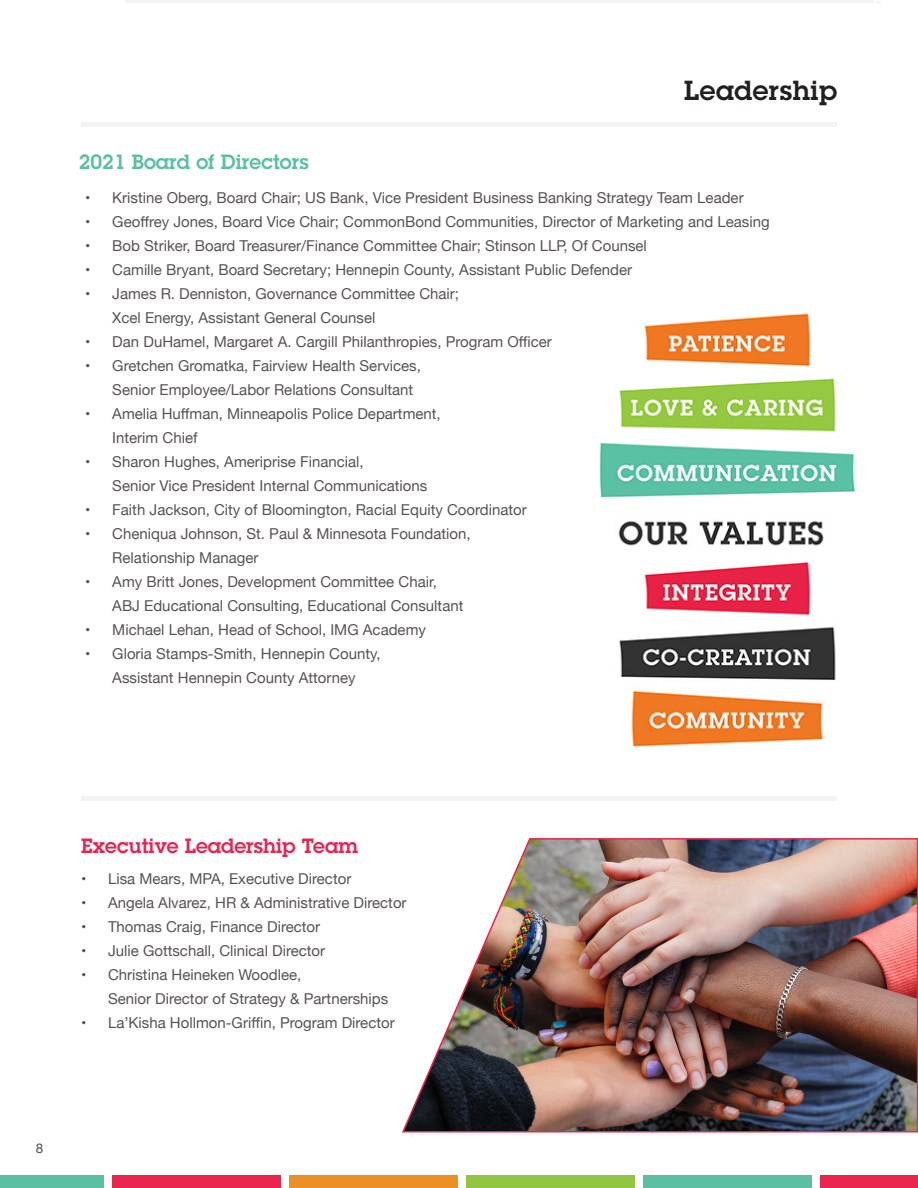
<style>
.page{position:relative;width:918px;height:1188px;background:#fff}
.page>*{position:absolute;margin:0;border:0;box-sizing:border-box;transform-origin:0 0}
.t1{font:600 27px "Lubalin Graph Std";letter-spacing:.02em;color:#231f20}
.h3{font:600 20.25px "Lubalin Graph Std";color:#e9244f}
.h3-2{font:600 20.25px "Lubalin Graph Std";color:#5abfa3}
.t2{font:15px/24px "Helvetica Neue";color:#575353}
.t3{font:13.5px "Helvetica Neue";color:#575353}
</style>
<div class="page">
<div style="left:112px;top:1175px;width:169px;height:13px;background:#e9244f"></div>
<div style="left:0;top:1175px;width:104px;height:13px;background:#5abfa3"></div>
<div style="left:289px;top:1175px;width:169px;height:13px;background:#ec8f24"></div>
<div style="left:467px;top:1175px;width:168px;height:13px;background:#93c640"></div>
<div style="left:644px;top:1175px;width:168px;height:13px;background:#5abfa3"></div>
<div style="left:821px;top:1175px;width:97px;height:13px;background:#e9244f"></div>
<hr style="left:125px;top:0;width:756px;height:2px;background:#f2f3f4">
<div style="left:81px;top:122px;width:756px;height:5px;background:#f2f3f4"></div>
<img style="left:402px;top:838px;width:516px;height:295px">
<div style="left:81px;top:796px;width:756px;height:5px;background:#f2f3f4"></div>
<img style="left:599px;top:313px;width:257px;height:434px">
<p class="h3-2" style="left:79px;top:148px;width:231px">2021 Board of Directors</p>
<p class="t1" style="left:684px;top:73px;width:154px">Leadership</p>
<p class="t2" style="left:85px;top:187px;width:660px">• Kristine Oberg, Board Chair; US Bank, Vice President Business Banking Strategy Team Leader</p>
<p class="t2" style="left:85px;top:211px;width:686px">• Geoffrey Jones, Board Vice Chair; CommonBond Communities, Director of Marketing and Leasing</p>
<p class="t2" style="left:85px;top:235px;width:563px">• Bob Striker, Board Treasurer/Finance Committee Chair; Stinson LLP, Of Counsel</p>
<p class="t2" style="left:85px;top:259px;width:548px">• Camille Bryant, Board Secretary; Hennepin County, Assistant Public Defender</p>
<p class="t2" style="left:112px;top:283px;width:348px;text-indent:-27px">• James R. Denniston, Governance Committee Chair;<br>Xcel Energy, Assistant General Counsel</p>
<p class="t2" style="left:85px;top:331px;width:468px">• Dan DuHamel, Margaret A. Cargill Philanthropies, Program Officer</p>
<p class="t2" style="left:112px;top:355px;width:310px;text-indent:-27px">• Gretchen Gromatka, Fairview Health Services,<br>Senior Employee/Labor Relations Consultant</p>
<p class="t2" style="left:112px;top:403px;width:330px;text-indent:-27px">• Amelia Huffman, Minneapolis Police Department,<br>Interim Chief</p>
<p class="t2" style="left:112px;top:451px;width:317px;text-indent:-27px">• Sharon Hughes, Ameriprise Financial,<br>Senior Vice President Internal Communications</p>
<p class="t2" style="left:85px;top:499px;width:443px">• Faith Jackson, City of Bloomington, Racial Equity Coordinator</p>
<p class="t2" style="left:112px;top:523px;width:360px;text-indent:-27px">• Cheniqua Johnson, St. Paul &amp; Minnesota Foundation,<br>Relationship Manager</p>
<p class="t2" style="left:112px;top:571px;width:353px;text-indent:-27px">• Amy Britt Jones, Development Committee Chair,<br>ABJ Educational Consulting, Educational Consultant</p>
<p class="t2" style="left:85px;top:619px;width:342px">• Michael Lehan, Head of School, IMG Academy</p>
<p class="t2" style="left:85px;top:643px;width:297px;text-align:center">• Gloria Stamps-Smith, Hennepin County,<br>Assistant Hennepin County Attorney</p>
<p class="h3" style="left:81px;top:833px;width:279px">Executive Leadership Team</p>
<p class="t2" style="left:81px;top:867px;width:272px">• Lisa Mears, MPA, Executive Director</p>
<p class="t2" style="left:81px;top:891px;width:327px">• Angela Alvarez, HR &amp; Administrative Director</p>
<p class="t2" style="left:81px;top:915px;width:241px">• Thomas Craig, Finance Director</p>
<p class="t2" style="left:81px;top:939px;width:246px">• Julie Gottschall, Clinical Director</p>
<p class="t2" style="left:108px;top:963px;width:282px;text-indent:-27px">• Christina Heineken Woodlee,<br>Senior Director of Strategy &amp; Partnerships</p>
<p class="t2" style="left:81px;top:1011px;width:315px">• La’Kisha Hollmon-Griffin, Program Director</p>
<p class="t3" style="left:36px;top:1139px;width:9px">8</p>
</div>
